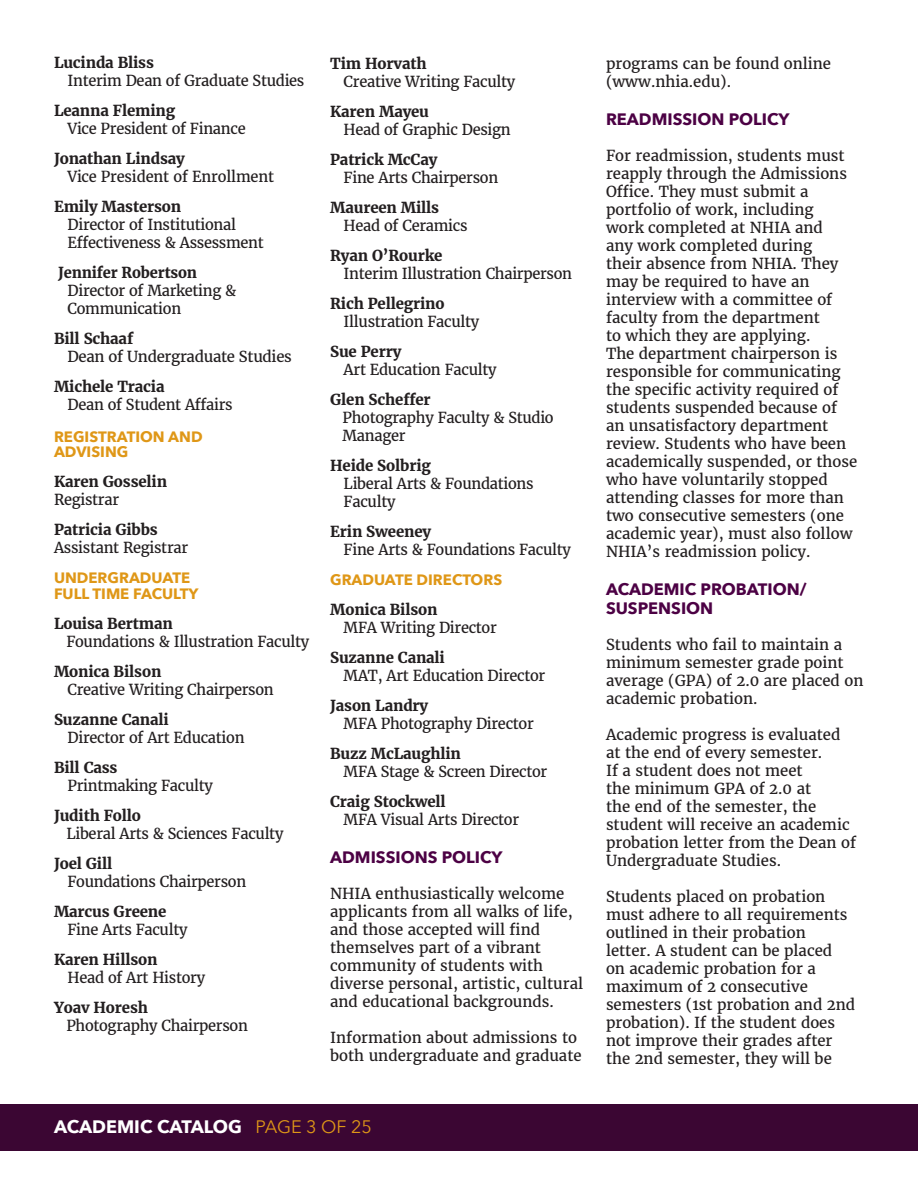
<style>
.page{position:relative;width:918px;height:1188px;background:#fff}
.page>*{position:absolute;margin:0;border:0;box-sizing:border-box;transform-origin:0 0}
.t1{font:700 18px "Avenir Next";color:#fff}
.t2{font:700 16.5px "Avenir Next";color:#4c0144}
.Body_Copy_-_BoldItal{font:15px/18px "Merriweather";color:#231f20}
.Body_Copy{font:15px "Merriweather";letter-spacing:-.02em;color:#231f20}
.Body_Copy_-_BoldItal-2{font:700 15px "Merriweather";letter-spacing:-.01em;color:#231f20}
.Body_Copy_-_BoldItal-3{font:15px/30px "Merriweather";letter-spacing:-.02em;color:#231f20}
.t3{font:700 15px "Avenir Next";color:#df9717}
.Body_Copy-2{font:700 15px "Merriweather";letter-spacing:-.01em;color:#231f20}
.s1{font-weight:700}
.s2{font-weight:400;color:#df9717}
</style>
<div class="page">
<div style="left:0;top:1104px;width:918px;height:47px;background:#3b0633"></div>
<p class="Body_Copy_-_BoldItal-2" style="left:54px;top:54px;width:101px">Lucinda Bliss</p>
<p class="Body_Copy_-_BoldItal-3" style="left:54px;top:66px;width:252px;text-indent:13px">Interim Dean of Graduate Studies<br><span class="s1">Leanna Fleming</span></p>
<p class="Body_Copy_-_BoldItal-3" style="left:54px;top:114px;width:193px;text-indent:13px">Vice President of Finance<br><span class="s1">Jonathan Lindsay</span></p>
<p class="Body_Copy" style="left:68px;top:168px;width:208px">Vice President of Enrollment</p>
<p class="Body_Copy_-_BoldItal-2" style="left:54px;top:198px;width:129px">Emily Masterson</p>
<p class="Body_Copy" style="left:67px;top:216px;width:170px">Director of Institutional</p>
<p class="Body_Copy" style="left:67px;top:234px;width:198px">Effectiveness &amp; Assessment</p>
<p class="Body_Copy-2" style="left:58px;top:264px;width:140px">Jennifer Robertson</p>
<p class="Body_Copy" style="left:67px;top:282px;width:170px">Director of Marketing &amp;</p>
<p class="Body_Copy" style="left:67px;top:300px;width:115px">Communication</p>
<p class="Body_Copy_-_BoldItal-2" style="left:54px;top:330px;width:81px">Bill Schaaf</p>
<p class="Body_Copy_-_BoldItal-3" style="left:68px;top:342px;width:226px">Dean of Undergraduate Studies</p>
<p class="Body_Copy_-_BoldItal-2" style="left:54px;top:378px;width:112px">Michele Tracia</p>
<p class="Body_Copy" style="left:67px;top:396px;width:167px">Dean of Student Affairs</p>
<p class="t3" style="left:54px;top:424px;width:150px">REGISTRATION AND</p>
<p class="t3" style="left:54px;top:439px;width:76px">ADVISING</p>
<p class="Body_Copy_-_BoldItal-2" style="left:54px;top:472px;width:115px">Karen Gosselin</p>
<p class="Body_Copy" style="left:54px;top:490px;width:67px">Registrar</p>
<p class="Body_Copy_-_BoldItal-2" style="left:54px;top:520px;width:105px">Patricia Gibbs</p>
<p class="Body_Copy" style="left:54px;top:538px;width:136px">Assistant Registrar</p>
<p class="t3" style="left:54px;top:565px;width:138px">UNDERGRADUATE</p>
<p class="t3" style="left:54px;top:581px;width:146px">FULL TIME FACULTY</p>
<p class="Body_Copy_-_BoldItal-2" style="left:54px;top:615px;width:120px">Louisa Bertman</p>
<p class="Body_Copy" style="left:66px;top:633px;width:244px">Foundations &amp; Illustration Faculty</p>
<p class="Body_Copy_-_BoldItal-2" style="left:54px;top:663px;width:109px">Monica Bilson</p>
<p class="Body_Copy" style="left:67px;top:681px;width:208px">Creative Writing Chairperson</p>
<p class="Body_Copy_-_BoldItal-2" style="left:54px;top:711px;width:116px">Suzanne Canali</p>
<p class="Body_Copy" style="left:68px;top:729px;width:179px">Director of Art Education</p>
<p class="Body_Copy_-_BoldItal-2" style="left:54px;top:759px;width:65px">Bill Cass</p>
<p class="Body_Copy" style="left:68px;top:777px;width:147px">Printmaking Faculty</p>
<p class="Body_Copy_-_BoldItal-2" style="left:54px;top:807px;width:89px">Judith Follo</p>
<p class="Body_Copy" style="left:66px;top:825px;width:219px">Liberal Arts &amp; Sciences Faculty</p>
<p class="Body_Copy_-_BoldItal-2" style="left:54px;top:855px;width:60px">Joel Gill</p>
<p class="Body_Copy" style="left:67px;top:873px;width:180px">Foundations Chairperson</p>
<p class="Body_Copy_-_BoldItal-2" style="left:54px;top:903px;width:114px">Marcus Greene</p>
<p class="Body_Copy" style="left:67px;top:921px;width:122px">Fine Arts Faculty</p>
<p class="Body_Copy_-_BoldItal-2" style="left:54px;top:951px;width:105px">Karen Hillson</p>
<p class="Body_Copy" style="left:67px;top:969px;width:139px">Head of Art History</p>
<p class="Body_Copy_-_BoldItal-2" style="left:54px;top:999px;width:95px">Yoav Horesh</p>
<p class="Body_Copy" style="left:66px;top:1017px;width:183px">Photography Chairperson</p>
<p class="Body_Copy_-_BoldItal-2" style="left:330px;top:54px;width:98px">Tim Horvath</p>
<p class="Body_Copy" style="left:344px;top:72px;width:173px">Creative Writing Faculty</p>
<p class="Body_Copy_-_BoldItal-2" style="left:330px;top:102px;width:100px">Karen Mayeu</p>
<p class="Body_Copy" style="left:344px;top:120px;width:169px">Head of Graphic Design</p>
<p class="Body_Copy_-_BoldItal-2" style="left:330px;top:150px;width:109px">Patrick McCay</p>
<p class="Body_Copy" style="left:344px;top:168px;width:156px">Fine Arts Chairperson</p>
<p class="Body_Copy_-_BoldItal-2" style="left:330px;top:198px;width:111px">Maureen Mills</p>
<p class="Body_Copy" style="left:344px;top:216px;width:125px">Head of Ceramics</p>
<p class="Body_Copy_-_BoldItal-2" style="left:330px;top:246px;width:114px">Ryan O’Rourke</p>
<p class="Body_Copy" style="left:344px;top:264px;width:230px">Interim Illustration Chairperson</p>
<p class="Body_Copy_-_BoldItal-2" style="left:330px;top:294px;width:116px">Rich Pellegrino</p>
<p class="Body_Copy" style="left:344px;top:312px;width:137px">Illustration Faculty</p>
<p class="Body_Copy_-_BoldItal-2" style="left:330px;top:342px;width:73px">Sue Perry</p>
<p class="Body_Copy" style="left:344px;top:360px;width:154px">Art Education Faculty</p>
<p class="Body_Copy_-_BoldItal-2" style="left:330px;top:390px;width:102px">Glen Scheffer</p>
<p class="Body_Copy" style="left:343px;top:408px;width:213px">Photography Faculty &amp; Studio</p>
<p class="Body_Copy" style="left:343px;top:426px;width:65px">Manager</p>
<p class="Body_Copy_-_BoldItal-2" style="left:330px;top:456px;width:102px">Heide Solbrig</p>
<p class="Body_Copy" style="left:344px;top:474px;width:191px">Liberal Arts &amp; Foundations</p>
<p class="Body_Copy" style="left:344px;top:492px;width:53px">Faculty</p>
<p class="Body_Copy_-_BoldItal-2" style="left:330px;top:522px;width:103px">Erin Sweeney</p>
<p class="Body_Copy" style="left:344px;top:540px;width:229px">Fine Arts &amp; Foundations Faculty</p>
<p class="t3" style="left:330px;top:567px;width:174px">GRADUATE DIRECTORS</p>
<p class="Body_Copy_-_BoldItal-2" style="left:330px;top:600px;width:109px">Monica Bilson</p>
<p class="Body_Copy" style="left:344px;top:618px;width:155px">MFA Writing Director</p>
<p class="Body_Copy_-_BoldItal-2" style="left:330px;top:648px;width:116px">Suzanne Canali</p>
<p class="Body_Copy" style="left:344px;top:666px;width:203px">MAT, Art Education Director</p>
<p class="Body_Copy_-_BoldItal-2" style="left:330px;top:696px;width:100px">Jason Landry</p>
<p class="Body_Copy" style="left:344px;top:714px;width:192px">MFA Photography Director</p>
<p class="Body_Copy_-_BoldItal-2" style="left:330px;top:744px;width:132px">Buzz McLaughlin</p>
<p class="Body_Copy" style="left:344px;top:762px;width:205px">MFA Stage &amp; Screen Director</p>
<p class="Body_Copy_-_BoldItal-2" style="left:330px;top:792px;width:117px">Craig Stockwell</p>
<p class="Body_Copy" style="left:344px;top:810px;width:177px">MFA Visual Arts Director</p>
<p class="t2" style="left:330px;top:843px;width:174px">ADMISSIONS POLICY</p>
<p class="Body_Copy_-_BoldItal" style="left:330px;top:884px;width:255px">NHIA enthusiastically welcome applicants from all walks of life, and those accepted will find themselves part of a vibrant community of students with diverse personal, artistic, cultural and educational backgrounds.</p>
<p class="Body_Copy_-_BoldItal" style="left:330px;top:1028px;width:253px">Information about admissions to both undergraduate and graduate</p>
<p class="t1" style="left:54px;top:1111px;width:320px">ACADEMIC CATALOG <span class="s2">PAGE 3 OF 25</span></p>
<p class="Body_Copy_-_BoldItal" style="left:606px;top:55px;width:227px">programs can be found online (www.nhia.edu).</p>
<p class="t2" style="left:606px;top:105px;width:185px">READMISSION POLICY</p>
<p class="Body_Copy_-_BoldItal" style="left:606px;top:146px;width:253px">For readmission, students must reapply through the Admissions<br>Office. They must submit a portfolio of work, including<br>work completed at NHIA and<br>any work completed during<br>their absence from NHIA. They may be required to have an interview with a committee of faculty from the department<br>to which they are applying.<br>The department chairperson is responsible for communicating the specific activity required of students suspended because of an unsatisfactory department review. Students who have been academically suspended, or those who have voluntarily stopped attending classes for more than two consecutive semesters (one academic year), must also follow<br>NHIA’s readmission policy.</p>
<p class="t2" style="left:606px;top:575px;width:202px">ACADEMIC PROBATION/</p>
<p class="t2" style="left:606px;top:594px;width:109px">SUSPENSION</p>
<p class="Body_Copy_-_BoldItal" style="left:606px;top:636px;width:259px">Students who fail to maintain a minimum semester grade point average (GPA) of 2.0 are placed on academic probation.</p>
<p class="Body_Copy_-_BoldItal" style="left:606px;top:726px;width:252px">Academic progress is evaluated at the end of every semester.<br>If a student does not meet<br>the minimum GPA of 2.0 at<br>the end of the semester, the student will receive an academic probation letter from the Dean of<br>Undergraduate Studies.</p>
<p class="Body_Copy_-_BoldItal" style="left:606px;top:888px;width:251px">Students placed on probation must adhere to all requirements outlined in their probation<br>letter. A student can be placed<br>on academic probation for a maximum of 2 consecutive semesters (1st probation and 2nd probation). If the student does not improve their grades after the 2nd semester, they will be</p>
</div>
